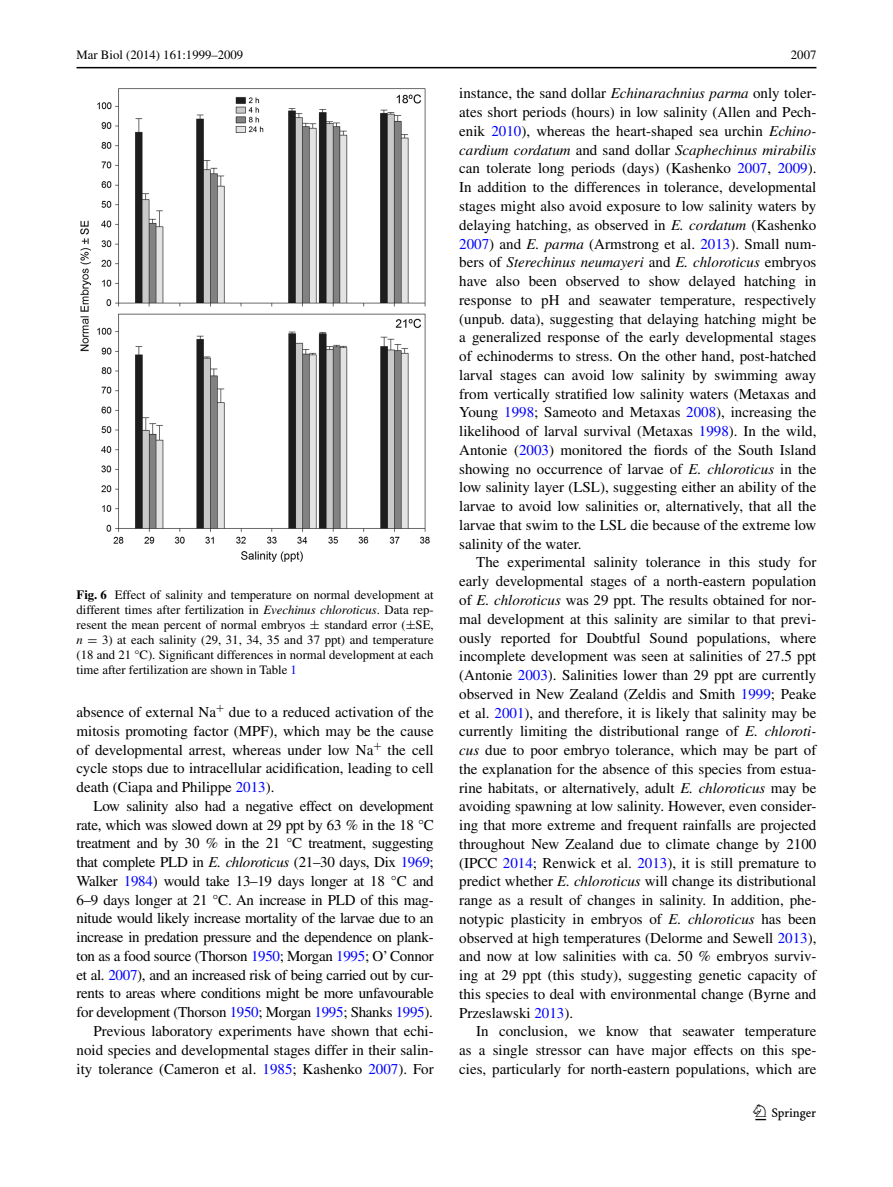
<style>
.page{position:relative;width:893px;height:1187px;background:#fff}
.page>*{position:absolute;margin:0;border:0;box-sizing:border-box;transform-origin:0 0}
.t1{font:22.5px "Springnew";color:#000}
.t2{font:15px/18.8px "Times";letter-spacing:-.02em;color:#000;text-align:justify}
.t3{font:12.75px/15px "Times";color:#000;text-align:justify}
.s1{font-weight:700}
.s2{font-style:italic}
.s3{font-family:"MTSY"}
.s4{color:#00f}
</style>
<div class="page">
<hr style="left:77px;top:67px;width:739px;height:1px;background:#000">
<img style="left:80px;top:88px;width:350px;height:474px">
<p class="t3" style="left:77px;top:48px;width:168px">Mar Biol (2014) 161:1999–2009</p>
<p class="t3" style="left:791px;top:48px;width:27px">2007</p>
<p class="t3" style="left:77px;top:587px;width:359px"><span class="s1">Fig. 6</span> Effect of salinity and temperature on normal development at different times after fertilization in <span class="s2">Evechinus chloroticus</span>. Data rep&shy;resent the mean percent of normal embryos <span class="s3">±</span> standard error (<span class="s3">±</span>SE, <span class="s2">n</span> <span class="s3">=</span> 3) at each salinity (29, 31, 34, 35 and 37 ppt) and temperature (18 and 21 °C). Significant differences in normal development at each time after fertilization are shown in Table <span class="s4">1</span></p>
<p class="t2" style="left:77px;top:702px;width:359px">absence of external Na<sup>+</sup> due to a reduced activation of the mitosis promoting factor (MPF), which may be the cause of developmental arrest, whereas under low Na<sup>+</sup> the cell cycle stops due to intracellular acidification, leading to cell death (Ciapa and Philippe <span class="s4">2013</span>).</p>
<p class="t2" style="left:77px;top:796px;width:359px;text-align:right">Low salinity also had a negative effect on development rate, which was slowed down at 29 ppt by 63 % in the 18 °C treatment and by 30 % in the 21 °C treatment, suggesting that complete PLD in <span class="s2">E. chloroticus</span> (21–30 days, Dix <span class="s4">1969</span>; Walker <span class="s4">1984</span>) would take 13–19 days longer at 18 °C and 6–9 days longer at 21 °C. An increase in PLD of this mag&shy;nitude would likely increase mortality of the larvae due to an increase in predation pressure and the dependence on plank&shy;ton as a food source (Thorson <span class="s4">1950</span>; Morgan <span class="s4">1995</span>; O’ Connor et al. <span class="s4">2007</span>), and an increased risk of being carried out by cur&shy;rents to areas where conditions might be more unfavourable for development (Thorson <span class="s4">1950</span>; Morgan <span class="s4">1995</span>; Shanks <span class="s4">1995</span>).<br>Previous laboratory experiments have shown that echi&shy;noid species and developmental stages differ in their salin&shy;ity tolerance (Cameron et al. <span class="s4">1985</span>; Kashenko <span class="s4">2007</span>). For</p>
<p class="t2" style="left:459px;top:84px;width:359px">instance, the sand dollar <span class="s2">Echinarachnius parma</span> only toler&shy;ates short periods (hours) in low salinity (Allen and Pech&shy;enik <span class="s4">2010</span>), whereas the heart-shaped sea urchin <span class="s2">Echino&shy;cardium cordatum</span> and sand dollar <span class="s2">Scaphechinus mirabilis </span>can tolerate long periods (days) (Kashenko <span class="s4">2007</span>, <span class="s4">2009</span>).<br>In addition to the differences in tolerance, developmental stages might also avoid exposure to low salinity waters by delaying hatching, as observed in <span class="s2">E. cordatum</span> (Kashenko <span class="s4">2007</span>) and <span class="s2">E. parma</span> (Armstrong et al. <span class="s4">2013</span>). Small num&shy;bers of <span class="s2">Sterechinus neumayeri</span> and <span class="s2">E. chloroticus</span> embryos have also been observed to show delayed hatching in response to pH and seawater temperature, respectively (unpub. data), suggesting that delaying hatching might be a generalized response of the early developmental stages of echinoderms to stress. On the other hand, post-hatched larval stages can avoid low salinity by swimming away from vertically stratified low salinity waters (Metaxas and Young <span class="s4">1998</span>; Sameoto and Metaxas <span class="s4">2008</span>), increasing the likelihood of larval survival (Metaxas <span class="s4">1998</span>). In the wild, Antonie (<span class="s4">2003</span>) monitored the fiords of the South Island showing no occurrence of larvae of <span class="s2">E. chloroticus</span> in the low salinity layer (LSL), suggesting either an ability of the larvae to avoid low salinities or, alternatively, that all the larvae that swim to the LSL die because of the extreme low salinity of the water.</p>
<p class="t2" style="left:459px;top:553px;width:359px;text-indent:17px">The experimental salinity tolerance in this study for early developmental stages of a north-eastern population of <span class="s2">E. chloroticus</span> was 29 ppt. The results obtained for nor&shy;mal development at this salinity are similar to that previ&shy;ously reported for Doubtful Sound populations, where incomplete development was seen at salinities of 27.5 ppt (Antonie <span class="s4">2003</span>). Salinities lower than 29 ppt are currently observed in New Zealand (Zeldis and Smith <span class="s4">1999</span>; Peake et al. <span class="s4">2001</span>), and therefore, it is likely that salinity may be currently limiting the distributional range of <span class="s2">E. chloroti&shy;cus</span> due to poor embryo tolerance, which may be part of the explanation for the absence of this species from estua&shy;rine habitats, or alternatively, adult <span class="s2">E. chloroticus</span> may be avoiding spawning at low salinity. However, even consider&shy;ing that more extreme and frequent rainfalls are projected throughout New Zealand due to climate change by 2100 (IPCC <span class="s4">2014</span>; Renwick et al. <span class="s4">2013</span>), it is still premature to predict whether <span class="s2">E. chloroticus</span> will change its distributional range as a result of changes in salinity. In addition, phe&shy;notypic plasticity in embryos of <span class="s2">E. chloroticus</span> has been observed at high temperatures (Delorme and Sewell <span class="s4">2013</span>), and now at low salinities with ca. 50 % embryos surviv&shy;ing at 29 ppt (this study), suggesting genetic capacity of this species to deal with environmental change (Byrne and Przeslawski <span class="s4">2013</span>).</p>
<p class="t2" style="left:459px;top:1021px;width:359px;text-indent:17px">In conclusion, we know that seawater temperature as a single stressor can have major effects on this spe&shy;cies, particularly for north-eastern populations, which are</p>
<h1 class="t1" style="left:755px;top:1104px;width:62px">1 3</h1>
</div>
